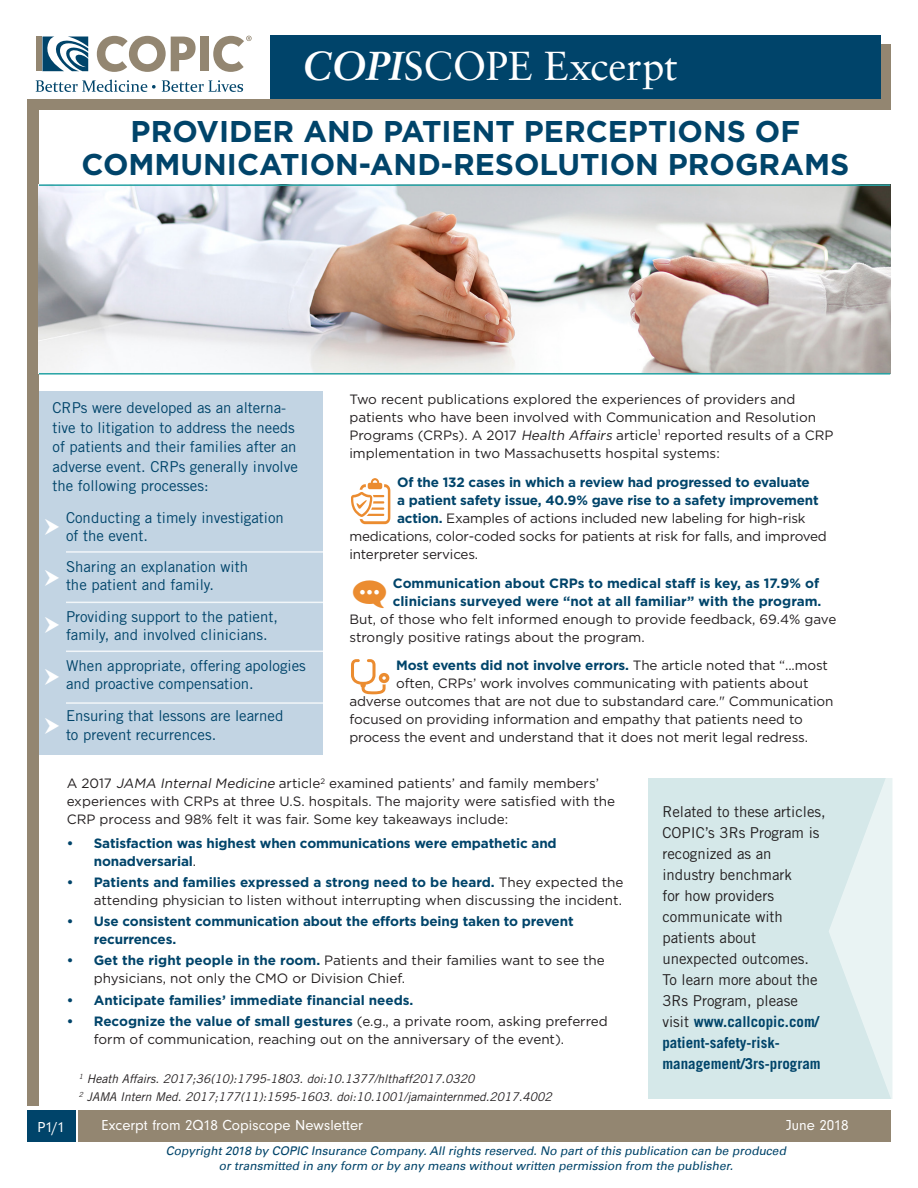
<style>
.page{position:relative;width:918px;height:1188px;background:#fff}
.page>*{position:absolute;margin:0;border:0;box-sizing:border-box;transform-origin:0 0}
.t1{font:40.5px "Sabon LT Std";letter-spacing:-.01em;color:#fff}
.t2{font:700 30px/33px "Gotham";color:#00446a;text-align:center}
.Text{font:15px/19.5px "Trade Gothic LT Std";color:#00446a}
.Text-2{font:15px/21px "Trade Gothic LT Std";color:#231f20}
.t3{font:15px "Neuzeit Gro";letter-spacing:.005em;color:#fff}
.Text-3{font:13.5px/18px "Gotham";color:#231f20}
.Text-4{font:700 13.5px/18px "Gotham";letter-spacing:-.01em;color:#00446a}
.Body__Univers_LT_55{font:italic 12px/15px "Univers LT";color:#00446a;text-align:center}
.Text-5{font:italic 12px "Trade Gothic LT Std";color:#231f20}
.s1{font-weight:700;font-style:italic}
.s2{font-style:italic}
.s3{font-weight:700;color:#00446a}
.s4{font-weight:400;color:#231f20}
</style>
<div class="page">
<div style="left:27px;top:104px;width:12px;height:1002px;background:#938671"></div>
<div style="left:79px;top:1110px;width:812px;height:32px;background:#938671"></div>
<div style="left:27px;top:1110px;width:48px;height:32px;background:#00446a"></div>
<div style="left:27px;top:44px;width:864px;height:65px;background:#938671"></div>
<div style="left:270px;top:36px;width:611px;height:63px;background:#00446a"></div>
<div style="left:24px;top:25px;width:246px;height:74px;background:#fff"></div>
<div style="left:36px;top:37px;width:5px;height:34px;background:#938671"></div>
<svg style="left:36px;top:80px;width:120px;height:12px"></svg>
<svg style="left:162px;top:80px;width:81px;height:12px"></svg>
<svg style="left:97px;top:36px;width:99px;height:36px"></svg>
<div style="left:200px;top:37px;width:8px;height:34px;background:#938671"></div>
<svg style="left:42px;top:37px;width:46px;height:34px"></svg>
<svg style="left:213px;top:36px;width:39px;height:36px"></svg>
<img style="left:39px;top:186px;width:851px;height:187px">
<hr style="left:39px;top:184px;width:851px;height:2px;background:#26a3a4">
<hr style="left:39px;top:373px;width:851px;height:2px;background:#26a3a4">
<div style="left:649px;top:778px;width:269px;height:321px;background:#d5e8e9"></div>
<svg style="left:351px;top:659px;width:38px;height:35px"></svg>
<svg style="left:351px;top:478px;width:39px;height:46px"></svg>
<div style="left:39px;top:392px;width:284px;height:363px;background:#c2d4e3"></div>
<hr style="left:66px;top:551px;width:263px;height:2px;background:#fff">
<hr style="left:66px;top:602px;width:263px;height:1px;background:#fff">
<hr style="left:66px;top:651px;width:263px;height:1px;background:#fff">
<hr style="left:66px;top:702px;width:263px;height:2px;background:#fff">
<svg style="left:829px;top:778px;width:89px;height:321px"></svg>
<p class="t1" style="left:302px;top:42px;width:377px"><span class="s1">COPI</span>SCOPE Excerpt</p>
<p class="t2" style="left:81px;top:114px;width:769px">PROVIDER AND PATIENT PERCEPTIONS OF<br>COMMUNICATION-AND-RESOLUTION PROGRAMS</p>
<p class="Text-3" style="left:349px;top:390px;width:486px">Two recent publications explored the experiences of providers and patients who have been involved with Communication and Resolution Programs (CRPs). A 2017 <span class="s2">Health Affairs</span> article<sup>1</sup> reported results of a CRP implementation in two Massachusetts hospital systems:</p>
<p class="Text-4" style="left:397px;top:473px;width:414px">Of the 132 cases in which a review had progressed to evaluate</p>
<p class="Text-4" style="left:397px;top:491px;width:423px">a patient safety issue, 40.9% gave rise to a safety improvement</p>
<p class="Text-3" style="left:397px;top:509px;width:410px"><span class="s3">action.</span> Examples of actions included new labeling for high-risk</p>
<p class="Text-3" style="left:349px;top:527px;width:479px">medications, color-coded socks for patients at risk for falls, and improved</p>
<p class="Text-3" style="left:349px;top:545px;width:130px">interpreter services.</p>
<p class="Text-4" style="left:393px;top:573px;width:428px">Communication about CRPs to medical staff is key, as 17.9% of</p>
<p class="Text-4" style="left:393px;top:591px;width:430px">clinicians surveyed were “not at all familiar” with the program.</p>
<p class="Text-3" style="left:349px;top:610px;width:488px">But, of those who felt informed enough to provide feedback, 69.4% gave</p>
<p class="Text-3" style="left:349px;top:628px;width:297px">strongly positive ratings about the program.</p>
<p class="Text-4" style="left:396px;top:656px;width:433px">Most events did not involve errors. <span class="s4">The article noted that “...most</span></p>
<p class="Text-3" style="left:396px;top:674px;width:414px">often, CRPs’ work involves communicating with patients about</p>
<p class="Text-3" style="left:349px;top:692px;width:486px">adverse outcomes that are not due to substandard care." Communication</p>
<p class="Text-3" style="left:349px;top:710px;width:455px">focused on providing information and empathy that patients need to</p>
<p class="Text-3" style="left:349px;top:728px;width:460px">process the event and understand that it does not merit legal redress.</p>
<p class="Text-3" style="left:67px;top:774px;width:550px">A 2017 <span class="s2">JAMA Internal Medicine</span> article<sup>2</sup> examined patients’ and family members’ experiences with CRPs at three U.S. hospitals. The majority were satisfied with the<br>CRP process and 98% felt it was fair. Some key takeaways include:</p>
<p class="Text-4" style="left:94px;top:834px;width:465px;text-indent:-27px">• Satisfaction was highest when communications were empathetic and nonadversarial<span class="s4">.</span></p>
<p class="Text-3" style="left:67px;top:873px;width:558px;text-align:right"><span class="s3">• Patients and families expressed a strong need to be heard.</span> They expected the attending physician to listen without interrupting when discussing the incident.</p>
<p class="Text-4" style="left:94px;top:912px;width:481px;text-indent:-27px">• Use consistent communication about the efforts being taken to prevent recurrences.</p>
<p class="Text-3" style="left:94px;top:951px;width:513px;text-indent:-27px"><span class="s3">• Get the right people in the room.</span> Patients and their families want to see the physicians, not only the CMO or Division Chief.</p>
<p class="Text-4" style="left:67px;top:991px;width:348px">• Anticipate families’ immediate financial needs.</p>
<p class="Text-3" style="left:94px;top:1012px;width:516px;text-indent:-27px"><span class="s3">• Recognize the value of small gestures</span> (e.g., a private room, asking preferred form of communication, reaching out on the anniversary of the event).</p>
<p class="Text" style="left:52px;top:398px;width:247px">CRPs were developed as an alterna&shy;tive to litigation to address the needs of patients and their families after an adverse event. CRPs generally involve the following processes:</p>
<p class="Text" style="left:66px;top:508px;width:219px;line-height:18px">Conducting a timely investigation of the event.</p>
<p class="Text" style="left:66px;top:558px;width:184px;line-height:18px">Sharing an explanation with the patient and family.</p>
<p class="Text" style="left:66px;top:607px;width:214px;line-height:18px">Providing support to the patient, family, and involved clinicians.</p>
<p class="Text" style="left:66px;top:657px;width:241px;line-height:18px">When appropriate, offering apologies and proactive compensation.</p>
<p class="Text" style="left:66px;top:706px;width:219px">Ensuring that lessons are learned to prevent recurrences.</p>
<p class="Text-2" style="left:662px;top:801px;width:165px">Related to these articles,<br>COPIC’s 3Rs Program is recognized as an industry benchmark<br>for how providers communicate with patients about unexpected outcomes.<br>To learn more about the<br>3Rs Program, please visit <span class="s3">www.callcopic.com/ patient-safety-risk&shy;management/3rs-program</span></p>
<p class="Text-5" style="left:79px;top:1072px;width:397px"><sup>1</sup> Heath Affairs. 2017;36(10):1795-1803. doi:10.1377/hlthaff2017.0320</p>
<p class="Text-5" style="left:79px;top:1090px;width:475px"><sup>2</sup> JAMA Intern Med. 2017;177(11):1595-1603. doi:10.1001/jamainternmed.2017.4002</p>
<p class="t3" style="left:37px;top:1118px;width:29px">P1/1</p>
<p class="t3" style="left:102px;top:1117px;width:263px">Excerpt from 2Q18 Copiscope Newsletter</p>
<p class="t3" style="left:786px;top:1117px;width:64px">June 2018</p>
<p class="Body__Univers_LT_55" style="left:166px;top:1143px;width:624px">Copyright 2018 by COPIC Insurance Company.All rights reserved. No part of this publication can be produced or transmitted in any form or by any means without written permission from the publisher.</p>
</div>
